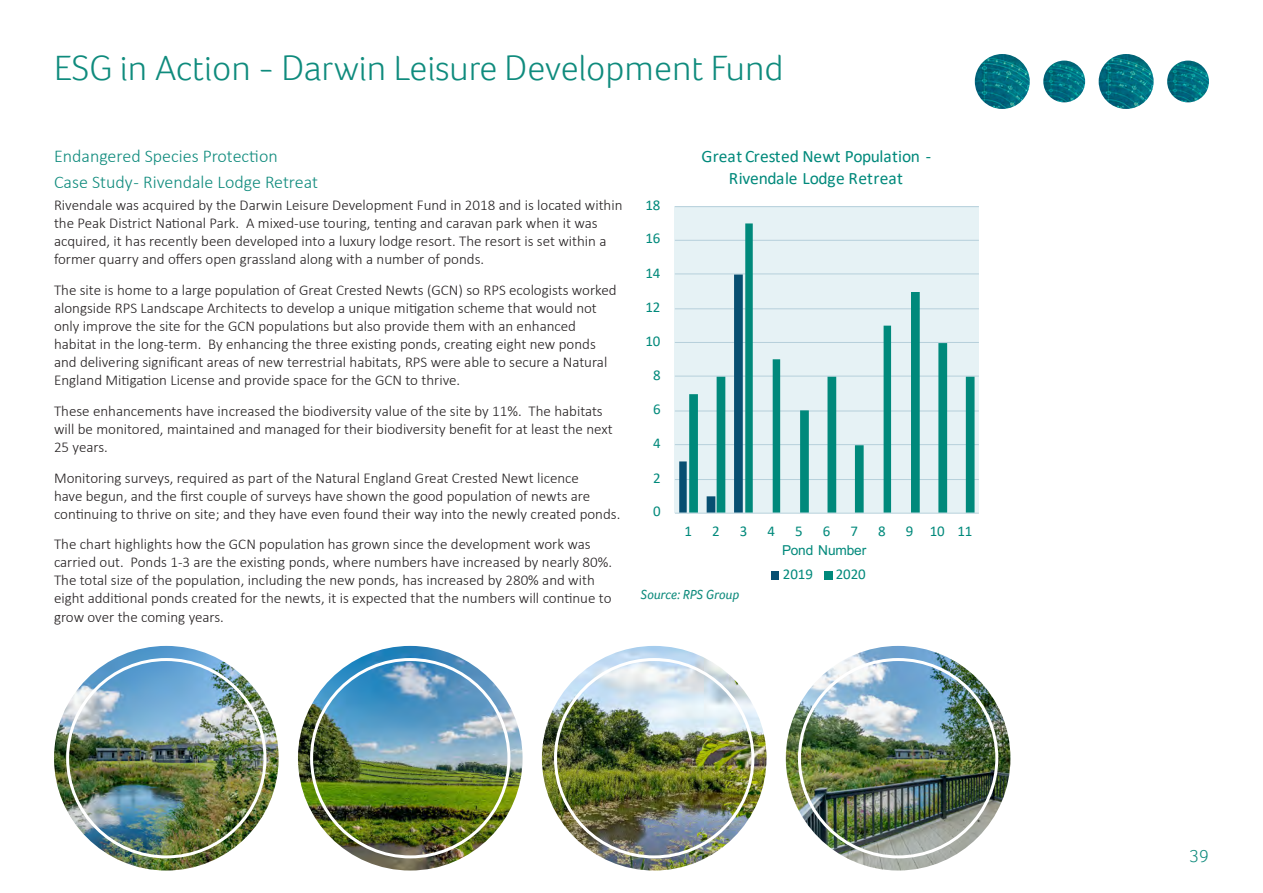
<style>
.page{position:relative;width:1263px;height:893px;background:#fff}
.page>*{position:absolute;margin:0;border:0;box-sizing:border-box;transform-origin:0 0}
.t1{font:300 36px "Foco";color:#0f8b7d}
.Heading_1{font:300 18px "Calibri";color:#0f8b7d}
.t2{font:300 18px "Foco";color:#0f8b7d}
.t3{font:17.4px/21.1px "Calibri";color:#00897b;text-align:center}
.Main_paragraph_text{font:300 15px/18px "Calibri";color:#231f20}
.t4{font:15px "Calibri";letter-spacing:-.005em;color:#00897b}
.t5{font:13.65px "Arial";letter-spacing:-.01em;color:#00897b}
.t6{font:italic 13.5px "Foco";color:#0f8b7d}
</style>
<div class="page">
<img style="left:975px;top:54px;width:55px;height:55px;border-radius:27px">
<img style="left:1099px;top:54px;width:54px;height:55px;border-radius:27px">
<img style="left:1043px;top:61px;width:42px;height:41px;border-radius:21px">
<img style="left:1167px;top:61px;width:42px;height:41px;border-radius:21px">
<img style="left:542px;top:646px;width:224px;height:224px;border-radius:112px">
<img style="left:298px;top:646px;width:225px;height:224px;border-radius:112px">
<img style="left:54px;top:646px;width:225px;height:224px;border-radius:112px">
<div style="left:674px;top:206px;width:304px;height:307px;background:#e6f2f5"></div>
<hr style="left:675px;top:513px;width:304px;height:1px;background:#b6d0db">
<hr style="left:675px;top:479px;width:304px;height:1px;background:#b6d0db">
<hr style="left:675px;top:444px;width:304px;height:1px;background:#b6d0db">
<hr style="left:675px;top:410px;width:304px;height:1px;background:#b6d0db">
<hr style="left:675px;top:376px;width:304px;height:1px;background:#b6d0db">
<hr style="left:675px;top:342px;width:304px;height:1px;background:#b6d0db">
<hr style="left:675px;top:308px;width:304px;height:1px;background:#b6d0db">
<hr style="left:675px;top:273px;width:304px;height:1px;background:#b6d0db">
<hr style="left:675px;top:240px;width:304px;height:1px;background:#b6d0db">
<hr style="left:675px;top:206px;width:304px;height:1px;background:#b6d0db">
<svg style="left:679px;top:308px;width:10px;height:205px"></svg>
<svg style="left:689px;top:223px;width:285px;height:290px"></svg>
<div style="left:771px;top:571px;width:8px;height:9px;background:#074f71"></div>
<div style="left:824px;top:571px;width:8px;height:9px;background:#00897b"></div>
<img style="left:786px;top:646px;width:224px;height:224px;border-radius:112px">
<p class="t1" style="left:54px;top:44px;width:731px">ESG in Action - Darwin Leisure Development Fund</p>
<p class="Heading_1" style="left:54px;top:145px;width:225px">Endangered Species Protection</p>
<p class="Heading_1" style="left:54px;top:171px;width:265px">Case Study - Rivendale Lodge Retreat</p>
<p class="Main_paragraph_text" style="left:54px;top:196px;width:570px">Rivendale was acquired by the Darwin Leisure Development Fund in 2018 and is located within the Peak District National Park. A mixed-use touring, tenting and caravan park when it was acquired, it has recently been developed into a luxury lodge resort. The resort is set within a former quarry and offers open grassland along with a number of ponds.</p>
<p class="Main_paragraph_text" style="left:54px;top:281px;width:564px">The site is home to a large population of Great Crested Newts (GCN) so RPS ecologists worked alongside RPS Landscape Architects to develop a unique mitigation scheme that would not only improve the site for the GCN populations but also provide them with an enhanced habitat in the long-term. By enhancing the three existing ponds, creating eight new ponds and delivering significant areas of new terrestrial habitats, RPS were able to secure a Natural England Mitigation License and provide space for the GCN to thrive.</p>
<p class="Main_paragraph_text" style="left:54px;top:402px;width:560px">These enhancements have increased the biodiversity value of the site by 11%. The habitats will be monitored, maintained and managed for their biodiversity benefit for at least the next<br>25 years.</p>
<p class="Main_paragraph_text" style="left:54px;top:469px;width:568px">Monitoring surveys, required as part of the Natural England Great Crested Newt licence<br>have begun, and the first couple of surveys have shown the good population of newts are continuing to thrive on site; and they have even found their way into the newly created ponds.</p>
<p class="Main_paragraph_text" style="left:54px;top:535px;width:560px">The chart highlights how the GCN population has grown since the development work was carried out. Ponds 1-3 are the existing ponds, where numbers have increased by nearly 80%.<br>The total size of the population, including the new ponds, has increased by 280% and with eight additional ponds created for the newts, it is expected that the numbers will continue to grow over the coming years.</p>
<p class="t4" style="left:645px;top:194px;width:17px">18</p>
<p class="t4" style="left:645px;top:228px;width:17px">16</p>
<p class="t4" style="left:645px;top:263px;width:17px">14</p>
<p class="t4" style="left:645px;top:297px;width:17px">12</p>
<p class="t4" style="left:645px;top:330px;width:17px">10</p>
<p class="t4" style="left:653px;top:365px;width:9px">8</p>
<p class="t4" style="left:653px;top:399px;width:9px">6</p>
<p class="t4" style="left:653px;top:432px;width:9px">4</p>
<p class="t4" style="left:653px;top:467px;width:9px">2</p>
<p class="t4" style="left:653px;top:501px;width:9px">0</p>
<p class="t3" style="left:701px;top:146px;width:231px">Great Crested Newt Population -<br>Rivendale Lodge Retreat</p>
<p class="t4" style="left:684px;top:521px;width:9px">1</p>
<p class="t4" style="left:712px;top:521px;width:9px">2</p>
<p class="t4" style="left:740px;top:521px;width:9px">3</p>
<p class="t4" style="left:767px;top:521px;width:9px">4</p>
<p class="t4" style="left:795px;top:521px;width:9px">5</p>
<p class="t4" style="left:823px;top:521px;width:9px">6</p>
<p class="t4" style="left:850px;top:521px;width:9px">7</p>
<p class="t4" style="left:878px;top:521px;width:9px">8</p>
<p class="t4" style="left:906px;top:521px;width:68px">9 10 11</p>
<p class="t5" style="left:782px;top:541px;width:86px">Pond Number</p>
<p class="t4" style="left:783px;top:563px;width:32px">2019</p>
<p class="t4" style="left:836px;top:563px;width:32px">2020</p>
<p class="t6" style="left:640px;top:585px;width:100px">Source: RPS Group</p>
<p class="t2" style="left:1189px;top:844px;width:21px">39</p>
</div>
